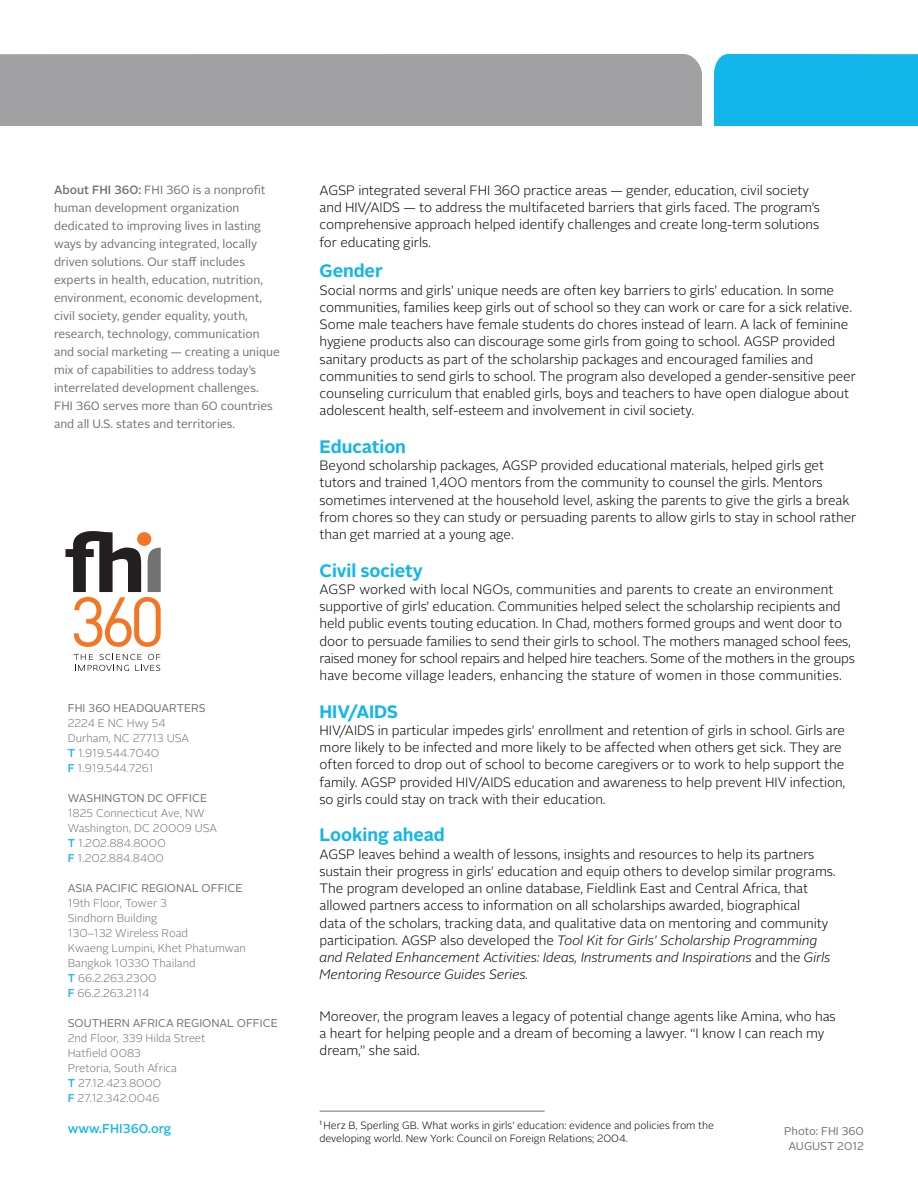
<style>
.page{position:relative;width:918px;height:1188px;background:#fff}
.page>*{position:absolute;margin:0;border:0;box-sizing:border-box;transform-origin:0 0}
.t1{font:700 18px "Alright Sans";letter-spacing:-.005em;color:#13b6ea}
.t2{font:300 13.5px/17.2px "Alright Sans";letter-spacing:-.005em;color:#000}
.t3{font:500 12.75px "Alright Sans";color:#13b6ea}
.t4{font:12px/18px "Alright Sans";color:#717073}
.t5{font:300 11.25px/15px "Alright Sans";color:#717073}
.t6{font:11.25px/15px "Alright Sans";color:#717073}
.t7{font:300 10.5px/12.6px "Alright Sans";color:#000}
.s1{font-style:italic}
.s2{font-weight:500}
.s3{font-weight:500;color:#13b6ea}
</style>
<div class="page">
<div style="left:0;top:54px;width:702px;height:72px;background:#a1a1a4"></div>
<div style="left:714px;top:54px;width:204px;height:72px;background:#13b6ea"></div>
<svg style="left:65px;top:531px;width:96px;height:116px"></svg>
<svg style="left:74px;top:654px;width:86px;height:17px"></svg>
<hr style="left:320px;top:1111px;width:225px;height:1px;background:#717073">
<p class="t2" style="left:320px;top:182px;width:502px">AGSP integrated several FHI 360 practice areas — gender, education, civil society and HIV/AIDS — to address the multifaceted barriers that girls faced. The program’s comprehensive approach helped identify challenges and create long-term solutions for educating girls.</p>
<h1 class="t1" style="left:320px;top:258px;width:65px">Gender</h1>
<p class="t2" style="left:320px;top:281px;width:538px">Social norms and girls’ unique needs are often key barriers to girls’ education. In some communities, families keep girls out of school so they can work or care for a sick relative.<br>Some male teachers have female students do chores instead of learn. A lack of feminine hygiene products also can discourage some girls from going to school. AGSP provided sanitary products as part of the scholarship packages and encouraged families and communities to send girls to school. The program also developed a gender-sensitive peer counseling curriculum that enabled girls, boys and teachers to have open dialogue about adolescent health, self-esteem and involvement in civil society.</p>
<h1 class="t1" style="left:320px;top:434px;width:88px">Education</h1>
<p class="t2" style="left:320px;top:457px;width:538px">Beyond scholarship packages, AGSP provided educational materials, helped girls get tutors and trained 1,400 mentors from the community to counsel the girls. Mentors sometimes intervened at the household level, asking the parents to give the girls a break from chores so they can study or persuading parents to allow girls to stay in school rather than get married at a young age.</p>
<h1 class="t1" style="left:320px;top:558px;width:105px">Civil society</h1>
<p class="t2" style="left:320px;top:581px;width:537px">AGSP worked with local NGOs, communities and parents to create an environment supportive of girls’ education. Communities helped select the scholarship recipients and held public events touting education. In Chad, mothers formed groups and went door to door to persuade families to send their girls to school. The mothers managed school fees, raised money for school repairs and helped hire teachers. Some of the mothers in the groups have become village leaders, enhancing the stature of women in those communities.</p>
<h1 class="t1" style="left:320px;top:699px;width:80px">HIV/AIDS</h1>
<p class="t2" style="left:320px;top:722px;width:527px">HIV/AIDS in particular impedes girls’ enrollment and retention of girls in school. Girls are more likely to be infected and more likely to be affected when others get sick. They are often forced to drop out of school to become caregivers or to work to help support the family. AGSP provided HIV/AIDS education and awareness to help prevent HIV infection, so girls could stay on track with their education.</p>
<h1 class="t1" style="left:320px;top:822px;width:127px">Looking ahead</h1>
<p class="t2" style="left:320px;top:845px;width:518px">AGSP leaves behind a wealth of lessons, insights and resources to help its partners sustain their progress in girls’ education and equip others to develop similar programs.<br>The program developed an online database, Fieldlink East and Central Africa, that allowed partners access to information on all scholarships awarded, biographical<br>data of the scholars, tracking data, and qualitative data on mentoring and community participation. AGSP also developed the <span class="s1">Tool Kit for Girls’ Scholarship Programming and Related Enhancement Activities: Ideas, Instruments and Inspirations</span> and the <span class="s1">Girls Mentoring Resource Guides Series.</span></p>
<p class="t2" style="left:320px;top:1007px;width:518px">Moreover, the program leaves a legacy of potential change agents like Amina, who has a heart for helping people and a dream of becoming a lawyer. “I know I can reach my dream,” she said.</p>
<p class="t4" style="left:54px;top:181px;width:227px"><span class="s2">About FHI 360:</span> FHI 360 is a nonprofit human development organization dedicated to improving lives in lasting ways by advancing integrated, locally driven solutions. Our staff includes experts in health, education, nutrition, environment, economic development, civil society, gender equality, youth, research, technology, communication and social marketing — creating a unique mix of capabilities to address today’s interrelated development challenges.<br>FHI 360 serves more than 60 countries and all U.S. states and territories.</p>
<p class="t6" style="left:68px;top:701px;width:139px">FHI 360 Headquarters</p>
<p class="t5" style="left:68px;top:716px;width:123px">2224 E NC Hwy 54<br>Durham, NC 27713 USA<br><span class="s3">T</span> 1.919.544.7040<br><span class="s3">F</span> 1.919.544.7261</p>
<p class="t6" style="left:68px;top:791px;width:106px">Washi ngton DC Offic</p>
<p class="t6" style="left:200px;top:791px;width:9px">e</p>
<p class="t5" style="left:68px;top:806px;width:151px">1825 Connecticut Ave, NW<br>Washington, DC 20009 USA<br><span class="s3">T</span> 1.202.884.8000<br><span class="s3">F</span> 1.202.884.8400</p>
<p class="t6" style="left:68px;top:881px;width:49px">Asi a Pacific</p>
<p class="t6" style="left:141px;top:881px;width:68px">Regional Offic</p>
<p class="t6" style="left:235px;top:881px;width:9px">e</p>
<p class="t5" style="left:68px;top:896px;width:180px">19th Floor, Tower 3<br>Sindhorn Building<br>130–132 Wireless Road<br>Kwaeng Lumpini, Khet Phatumwan<br>Bangkok 10330 Thailand<br><span class="s3">T</span> 66.2.263.2300<br><span class="s3">F</span> 66.2.263.2114</p>
<p class="t6" style="left:68px;top:1016px;width:177px">South ern Africa Regional Offic</p>
<p class="t6" style="left:271px;top:1016px;width:9px">e</p>
<p class="t5" style="left:68px;top:1031px;width:139px">2nd Floor, 339 Hilda Street<br>Hatfield 0083<br>Pretoria, South Africa<br><span class="s3">T</span> 27.12.423.8000<br><span class="s3">F</span> 27.12.342.0046</p>
<p class="t3" style="left:68px;top:1120px;width:105px">www.FHI360.org</p>
<p class="t7" style="left:319px;top:1119px;width:396px"><sup>1</sup> Herz B, Sperling GB. What works in girls’ education: evidence and policies from the developing world. New York: Council on Foreign Relations; 2004.</p>
<p class="t6" style="left:789px;top:1124px;width:77px;text-indent:-4px">Photo: FHI 360<br>AUGUST</p>
<p class="t6" style="left:837px;top:1139px;width:28px">2012</p>
</div>
